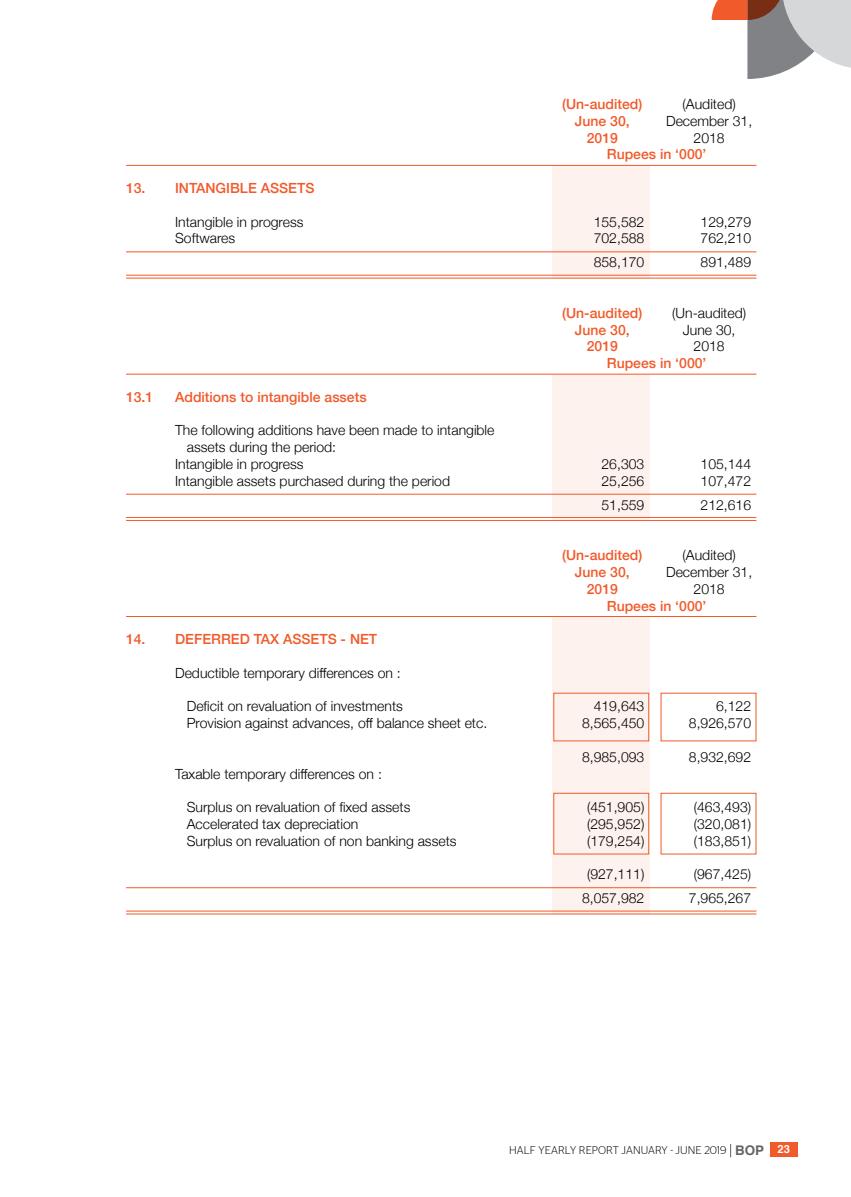
<style>
.page{position:relative;width:851px;height:1197px;background:#fff}
.page>*{position:absolute;margin:0;border:0;box-sizing:border-box;transform-origin:0 0}
.t1{font:300 14px "Helvetica Neue";color:#000}
.t2{font:500 14px "Helvetica Neue";color:#f15a2a}
.t3{font:300 11.2px "Stag Sans";letter-spacing:.01em;color:#000}
.s1{font-family:"Helvetica";font-weight:700;font-size:13.3px;color:#636466}
.s2{font-family:"Helvetica";font-weight:700;color:#fff}
</style>
<div class="page">
<svg style="left:711px;top:0;width:139px;height:79px"></svg>
<svg style="left:730px;top:1144px;width:1px;height:13px"></svg>
<div style="left:769px;top:1142px;width:28px;height:14px;background:#f15a2a"></div>
<div style="left:552px;top:616px;width:98px;height:298px;background:#fef2ee"></div>
<div style="left:552px;top:165px;width:98px;height:114px;background:#fef2ee"></div>
<div style="left:552px;top:374px;width:98px;height:146px;background:#fef2ee"></div>
<hr style="left:126px;top:165px;width:630px;height:1px;background:#f15a2a">
<hr style="left:126px;top:251px;width:630px;height:1px;background:#f15a2a">
<hr style="left:126px;top:275px;width:630px;height:1px;background:#f15a2a">
<hr style="left:126px;top:278px;width:630px;height:1px;background:#f15a2a">
<hr style="left:126px;top:374px;width:630px;height:1px;background:#f15a2a">
<hr style="left:126px;top:494px;width:630px;height:1px;background:#f15a2a">
<hr style="left:126px;top:517px;width:630px;height:1px;background:#f15a2a">
<hr style="left:126px;top:520px;width:630px;height:1px;background:#f15a2a">
<hr style="left:126px;top:616px;width:630px;height:1px;background:#f15a2a">
<hr style="left:126px;top:887px;width:630px;height:1px;background:#f15a2a">
<hr style="left:126px;top:911px;width:630px;height:1px;background:#f15a2a">
<hr style="left:126px;top:914px;width:630px;height:1px;background:#f15a2a">
<div style="left:660px;top:793px;width:96px;height:61px;border:1px solid #f15a2a"></div>
<div style="left:553px;top:793px;width:96px;height:61px;border:1px solid #f15a2a"></div>
<div style="left:553px;top:693px;width:96px;height:48px;border:1px solid #f15a2a"></div>
<p class="t2" style="left:562px;top:93px;width:82px">(Un-audited)</p>
<p class="t1" style="left:682px;top:93px;width:55px">(Audited)</p>
<p class="t2" style="left:575px;top:110px;width:56px">June 30,</p>
<p class="t1" style="left:666px;top:110px;width:88px">December 31,</p>
<p class="t2" style="left:586px;top:126px;width:33px">2019</p>
<p class="t1" style="left:693px;top:126px;width:33px">2018</p>
<p class="t2" style="left:606px;top:143px;width:101px">Rupees in ‘000’</p>
<p class="t2" style="left:126px;top:177px;width:190px">13. INTANGIBLE ASSETS</p>
<p class="t1" style="left:175px;top:210px;width:130px">Intangible in progress</p>
<p class="t1" style="left:593px;top:210px;width:52px">155,582</p>
<p class="t1" style="left:700px;top:210px;width:52px">129,279</p>
<p class="t1" style="left:175px;top:227px;width:62px">Softwares</p>
<p class="t1" style="left:593px;top:227px;width:52px">702,588</p>
<p class="t1" style="left:700px;top:227px;width:52px">762,210</p>
<p class="t1" style="left:593px;top:251px;width:52px">858,170</p>
<p class="t1" style="left:700px;top:251px;width:52px">891,489</p>
<p class="t2" style="left:562px;top:302px;width:82px">(Un-audited)</p>
<p class="t1" style="left:672px;top:301px;width:75px">(Un-audited)</p>
<p class="t2" style="left:575px;top:318px;width:56px">June 30,</p>
<p class="t1" style="left:682px;top:318px;width:54px">June 30,</p>
<p class="t2" style="left:586px;top:335px;width:33px">2019</p>
<p class="t1" style="left:693px;top:335px;width:33px">2018</p>
<p class="t2" style="left:606px;top:352px;width:101px">Rupees in ‘000’</p>
<p class="t2" style="left:126px;top:386px;width:29px">13.1</p>
<p class="t2" style="left:175px;top:386px;width:193px">Additions to intangible assets</p>
<p class="t1" style="left:175px;top:419px;width:321px">The following additions have been made to intangible</p>
<p class="t1" style="left:187px;top:436px;width:151px">assets during the period:</p>
<p class="t1" style="left:175px;top:453px;width:130px">Intangible in progress</p>
<p class="t1" style="left:601px;top:453px;width:44px">26,303</p>
<p class="t1" style="left:700px;top:453px;width:52px">105,144</p>
<p class="t1" style="left:175px;top:469px;width:276px">Intangible assets purchased during the period</p>
<p class="t1" style="left:601px;top:469px;width:44px">25,256</p>
<p class="t1" style="left:700px;top:469px;width:52px">107,472</p>
<p class="t1" style="left:601px;top:493px;width:44px">51,559</p>
<p class="t1" style="left:700px;top:493px;width:52px">212,616</p>
<p class="t2" style="left:562px;top:544px;width:82px">(Un-audited)</p>
<p class="t1" style="left:682px;top:544px;width:55px">(Audited)</p>
<p class="t2" style="left:575px;top:561px;width:56px">June 30,</p>
<p class="t1" style="left:666px;top:561px;width:88px">December 31,</p>
<p class="t2" style="left:586px;top:577px;width:33px">2019</p>
<p class="t1" style="left:693px;top:577px;width:33px">2018</p>
<p class="t2" style="left:606px;top:594px;width:101px">Rupees in ‘000’</p>
<p class="t2" style="left:126px;top:628px;width:253px">14. DEFERRED TAX ASSETS - NET</p>
<p class="t1" style="left:175px;top:661px;width:227px">Deductible temporary differences on :</p>
<p class="t1" style="left:187px;top:695px;width:217px">Deficit on revaluation of investments</p>
<p class="t1" style="left:593px;top:695px;width:52px">419,643</p>
<p class="t1" style="left:716px;top:695px;width:37px">6,122</p>
<p class="t1" style="left:187px;top:712px;width:302px">Provision against advances, off balance sheet etc.</p>
<p class="t1" style="left:582px;top:712px;width:64px">8,565,450</p>
<p class="t1" style="left:688px;top:712px;width:64px">8,926,570</p>
<p class="t1" style="left:582px;top:745px;width:64px">8,985,093</p>
<p class="t1" style="left:688px;top:745px;width:64px">8,932,692</p>
<p class="t1" style="left:175px;top:762px;width:208px">Taxable temporary differences on :</p>
<p class="t1" style="left:187px;top:796px;width:225px">Surplus on revaluation of fixed assets</p>
<p class="t1" style="left:587px;top:796px;width:59px">(451,905)</p>
<p class="t1" style="left:693px;top:796px;width:59px">(463,493)</p>
<p class="t1" style="left:187px;top:813px;width:173px">Accelerated tax depreciation</p>
<p class="t1" style="left:587px;top:813px;width:59px">(295,952)</p>
<p class="t1" style="left:693px;top:813px;width:59px">(320,081)</p>
<p class="t1" style="left:187px;top:829px;width:271px">Surplus on revaluation of non banking assets</p>
<p class="t1" style="left:587px;top:829px;width:59px">(179,254)</p>
<p class="t1" style="left:693px;top:829px;width:59px">(183,851)</p>
<p class="t1" style="left:587px;top:863px;width:59px">(927,111)</p>
<p class="t1" style="left:693px;top:863px;width:59px">(967,425)</p>
<p class="t1" style="left:582px;top:887px;width:64px">8,057,982</p>
<p class="t1" style="left:688px;top:887px;width:64px">7,965,267</p>
<p class="t3" style="left:509px;top:1144px;width:282px">HALF YEARLY REPORT JANUARY - JUNE 2019 <span class="s1">BOP</span> <span class="s2">23</span></p>
</div>
